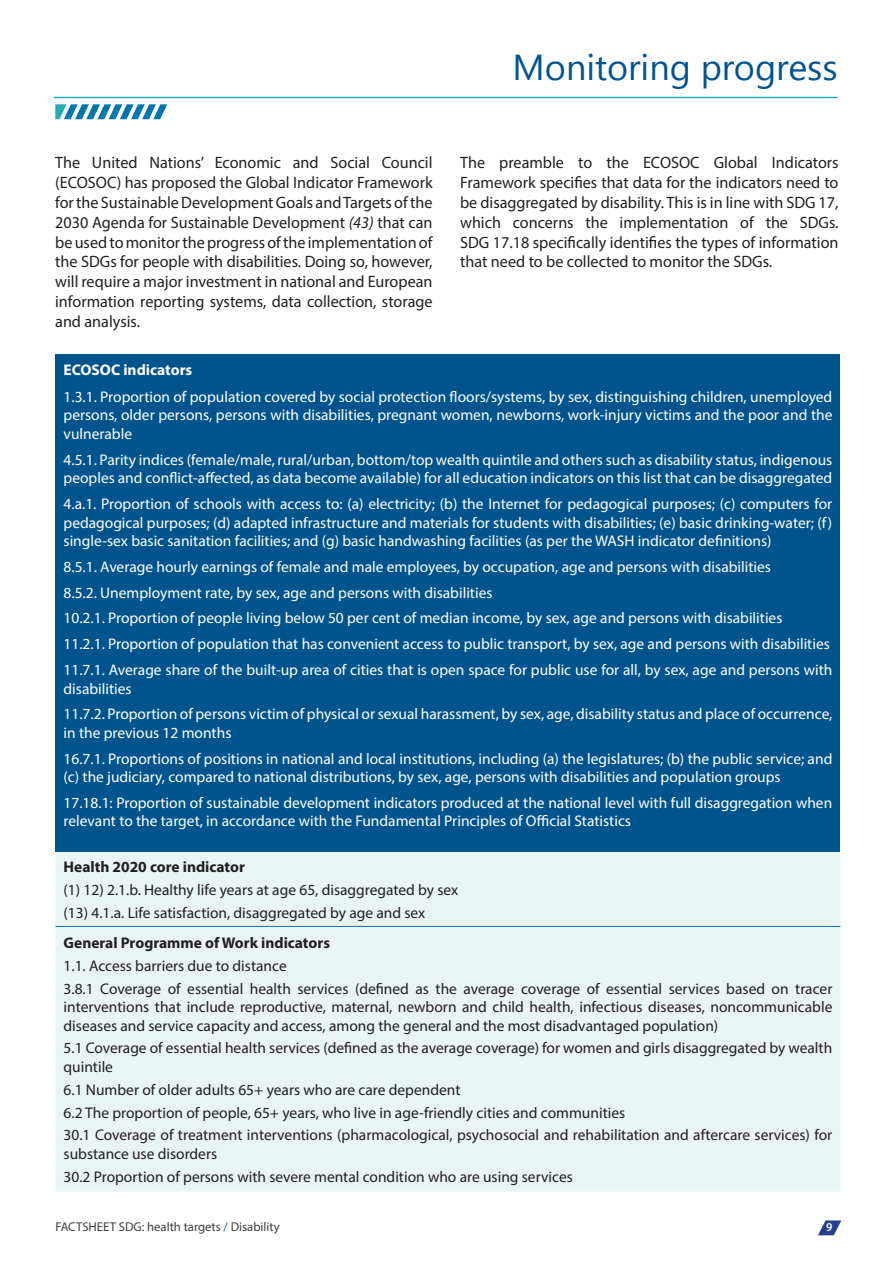
<style>
.page{position:relative;width:893px;height:1263px;background:#fff}
.page>*{position:absolute;margin:0;border:0;box-sizing:border-box;transform-origin:0 0}
.Titoli_interni{font:36px "Segoe UI";color:#00548e}
.TESTO_NORMALE{font:16.5px/19.8px "Myriad Pro";color:#231f20;text-align:justify}
.Testo{font:15.45px/18.6px "Myriad Pro";color:#fff}
.Testo-2{font:15.45px/18.6px "Myriad Pro";color:#231f20}
.Testo-3{font:700 15.45px "Myriad Pro";color:#231f20}
.Normale{font:700 15.45px "Myriad Pro";color:#fff}
.t1{font:12.75px "Myriad Pro";color:#3e3e3f}
.t2{font:600 12px "Myriad Pro";color:#fff}
.s1{font-style:italic}
.s2{color:#005e97}
</style>
<div class="page">
<svg style="left:818px;top:1220px;width:23px;height:15px"></svg>
<svg style="left:55px;top:104px;width:112px;height:15px"></svg>
<hr style="left:54px;top:97px;width:784px;height:1px;background:#23afb1">
<div style="left:55px;top:355px;width:785px;height:497px;background:#00548e"></div>
<div style="left:55px;top:852px;width:785px;height:340px;background:#e9f4f5"></div>
<hr style="left:55px;top:926px;width:785px;height:1px;background:#0076af">
<p class="Titoli_interni" style="left:513px;top:42px;width:327px">Monitoring progress</p>
<p class="TESTO_NORMALE" style="left:55px;top:153px;width:379px">The United Nations’ Economic and Social Council (ECOSOC) has proposed the Global Indicator Framework for the Sustainable Development Goals and Targets of the 2030 Agenda for Sustainable Development <span class="s1">(43)</span> that can be used to monitor the progress of the implementation of the SDGs for people with disabilities. Doing so, however, will require a major investment in national and European information reporting systems, data collection, storage and analysis.</p>
<p class="TESTO_NORMALE" style="left:460px;top:153px;width:380px">The preamble to the ECOSOC Global Indicators Framework specifies that data for the indicators need to be disaggregated by disability. This is in line with SDG 17, which concerns the implementation of the SDGs.<br>SDG 17.18 specifically identifies the types of information that need to be collected to monitor the SDGs.</p>
<p class="Normale" style="left:64px;top:359px;width:130px">ECOSOC indicators</p>
<p class="Testo" style="left:64px;top:387px;width:770px;text-align:justify">1.3.1. Proportion of population covered by social protection floors/systems, by sex, distinguishing children, unemployed persons, older persons, persons with disabilities, pregnant women, newborns, work-injury victims and the poor and the vulnerable</p>
<p class="Testo" style="left:64px;top:450px;width:770px">4.5.1. Parity indices (female/male, rural/urban, bottom/top wealth quintile and others such as disability status, indigenous peoples and conflict-affected, as data become available) for all education indicators on this list that can be disaggregated</p>
<p class="Testo" style="left:64px;top:494px;width:770px;text-align:justify">4.a.1. Proportion of schools with access to: (a) electricity; (b) the Internet for pedagogical purposes; (c) computers for pedagogical purposes; (d) adapted infrastructure and materials for students with disabilities; (e) basic drinking-water; (f) single-sex basic sanitation facilities; and (g) basic handwashing facilities (as per the WASH indicator definitions)</p>
<p class="Testo" style="left:64px;top:557px;width:709px">8.5.1. Average hourly earnings of female and male employees, by occupation, age and persons with disabilities</p>
<p class="Testo" style="left:64px;top:583px;width:430px">8.5.2. Unemployment rate, by sex, age and persons with disabilities</p>
<p class="Testo" style="left:64px;top:609px;width:720px">10.2.1. Proportion of people living below 50 per cent of median income, by sex, age and persons with disabilities</p>
<p class="Testo" style="left:64px;top:634px;width:768px">11.2.1. Proportion of population that has convenient access to public transport, by sex, age and persons with disabilities</p>
<p class="Testo" style="left:64px;top:660px;width:770px">11.7.1. Average share of the built-up area of cities that is open space for public use for all, by sex, age and persons with disabilities</p>
<p class="Testo" style="left:64px;top:704px;width:770px">11.7.2. Proportion of persons victim of physical or sexual harassment, by sex, age, disability status and place of occurrence, in the previous 12 months</p>
<p class="Testo" style="left:64px;top:749px;width:770px">16.7.1. Proportions of positions in national and local institutions, including (a) the legislatures; (b) the public service; and (c) the judiciary, compared to national distributions, by sex, age, persons with disabilities and population groups</p>
<p class="Testo" style="left:64px;top:793px;width:770px">17.18.1: Proportion of sustainable development indicators produced at the national level with full disaggregation when relevant to the target, in accordance with the Fundamental Principles of Official Statistics</p>
<p class="Testo-3" style="left:64px;top:857px;width:183px">Health 2020 core indicator</p>
<p class="Testo-2" style="left:64px;top:880px;width:396px">(1) 12) 2.1.b. Healthy life years at age 65, disaggregated by sex</p>
<p class="Testo-2" style="left:64px;top:903px;width:363px">(13) 4.1.a. Life satisfaction, disaggregated by age and sex</p>
<p class="Testo-3" style="left:64px;top:933px;width:268px">General Programme of Work indicators</p>
<p class="Testo-2" style="left:64px;top:956px;width:225px">1.1. Access barriers due to distance</p>
<p class="Testo-2" style="left:64px;top:979px;width:770px;text-align:justify">3.8.1 Coverage of essential health services (defined as the average coverage of essential services based on tracer interventions that include reproductive, maternal, newborn and child health, infectious diseases, noncommunicable diseases and service capacity and access, among the general and the most disadvantaged population)</p>
<p class="Testo-2" style="left:64px;top:1039px;width:770px">5.1 Coverage of essential health services (defined as the average coverage) for women and girls disaggregated by wealth quintile</p>
<p class="Testo-2" style="left:64px;top:1080px;width:398px">6.1 Number of older adults 65+ years who are care dependent</p>
<p class="Testo-2" style="left:64px;top:1103px;width:563px">6.2 The proportion of people, 65+ years, who live in age-friendly cities and communities</p>
<p class="Testo-2" style="left:64px;top:1126px;width:770px">30.1 Coverage of treatment interventions (pharmacological, psychosocial and rehabilitation and aftercare services) for substance use disorders</p>
<p class="Testo-2" style="left:64px;top:1167px;width:511px">30.2 Proportion of persons with severe mental condition who are using services</p>
<p class="t1" style="left:55px;top:1219px;width:226px">FACTSHEET SDG: health targets <span class="s2">/</span> Disability</p>
<p class="t2" style="left:826px;top:1219px;width:8px">9</p>
</div>
